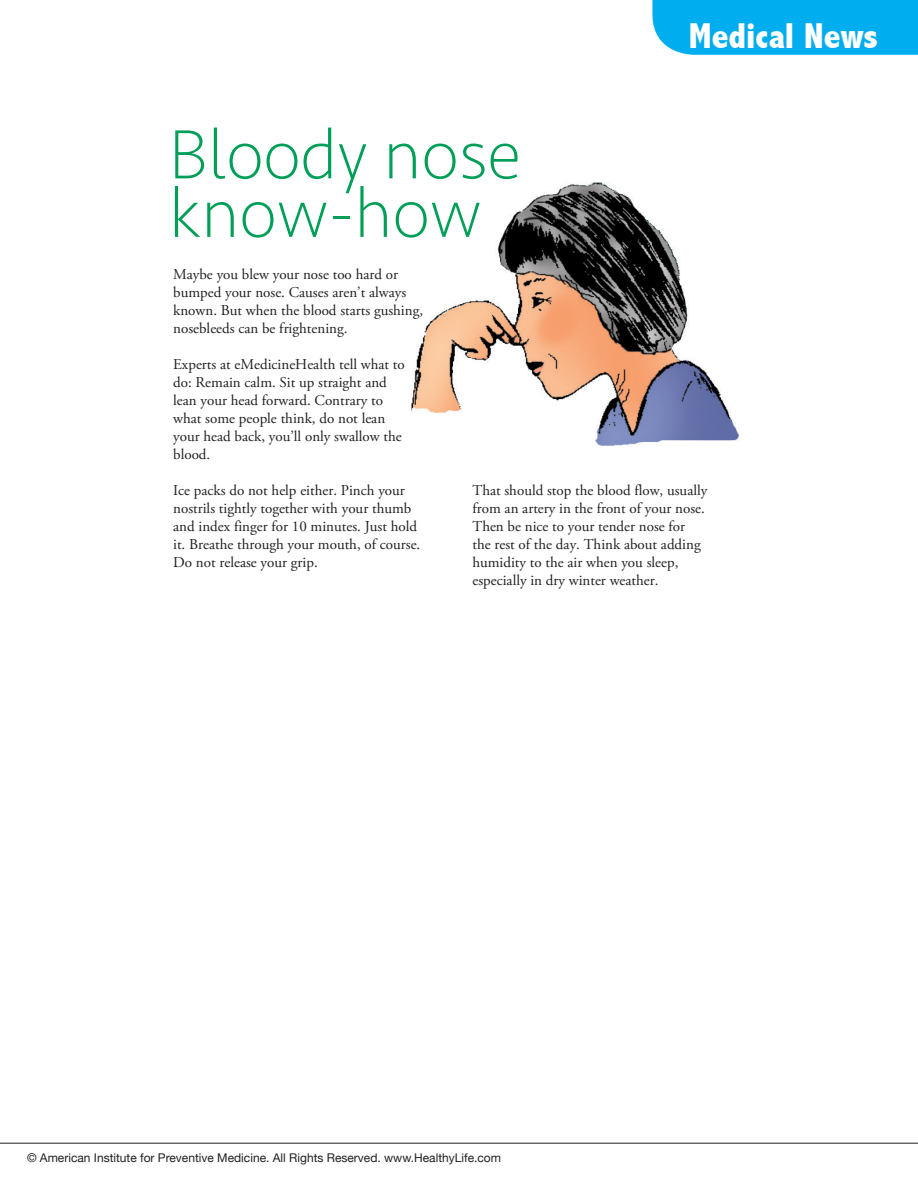
<style>
.page{position:relative;width:918px;height:1188px;background:#fff}
.page>*{position:absolute;margin:0;border:0;box-sizing:border-box;transform-origin:0 0}
.t1{font:200 72px/58.5px "Seravek";color:#009f58}
.t2{font:800 condensed 36px "Abadi";color:#fff}
.t3{font:15px/18px "Adobe Garamond Pro";color:#231f20}
.t4{font:12px "Helvetica Neue";color:#231f20}
</style>
<div class="page">
<img style="left:411px;top:182px;width:328px;height:264px">
<div style="left:652px;top:1px;width:266px;height:54px;background:#00aeef"></div>
<hr style="left:0;top:0;width:918px;height:1px;background:#e6e7e9">
<hr style="left:0;top:1143px;width:918px;height:1px;background:#231f20">
<p class="t2" style="left:689px;top:15px;width:191px">Medical News</p>
<p class="t1" style="left:169px;top:126px;width:353px">Bloody nose know-how</p>
<p class="t3" style="left:173px;top:266px;width:251px">Maybe you blew your nose too hard or bumped your nose. Causes aren’t always known. But when the blood starts gushing, nosebleeds can be frightening.</p>
<p class="t3" style="left:173px;top:356px;width:233px">Experts at eMedicineHealth tell what to do: Remain calm. Sit up straight and lean your head forward. Contrary to what some people think, do not lean your head back, you’ll only swallow the blood.</p>
<p class="t3" style="left:173px;top:482px;width:249px">Ice packs do not help either. Pinch your nostrils tightly together with your thumb and index finger for 10 minutes. Just hold it. Breathe through your mouth, of course.<br>Do not release your grip.</p>
<p class="t3" style="left:472px;top:482px;width:236px">That should stop the blood flow, usually from an artery in the front of your nose.<br>Then be nice to your tender nose for<br>the rest of the day. Think about adding humidity to the air when you sleep, especially in dry winter weather.</p>
<p class="t4" style="left:27px;top:1150px;width:476px">© American Institute for Preventive Medicine. All Rights Reserved. www.HealthyLife.com</p>
</div>
